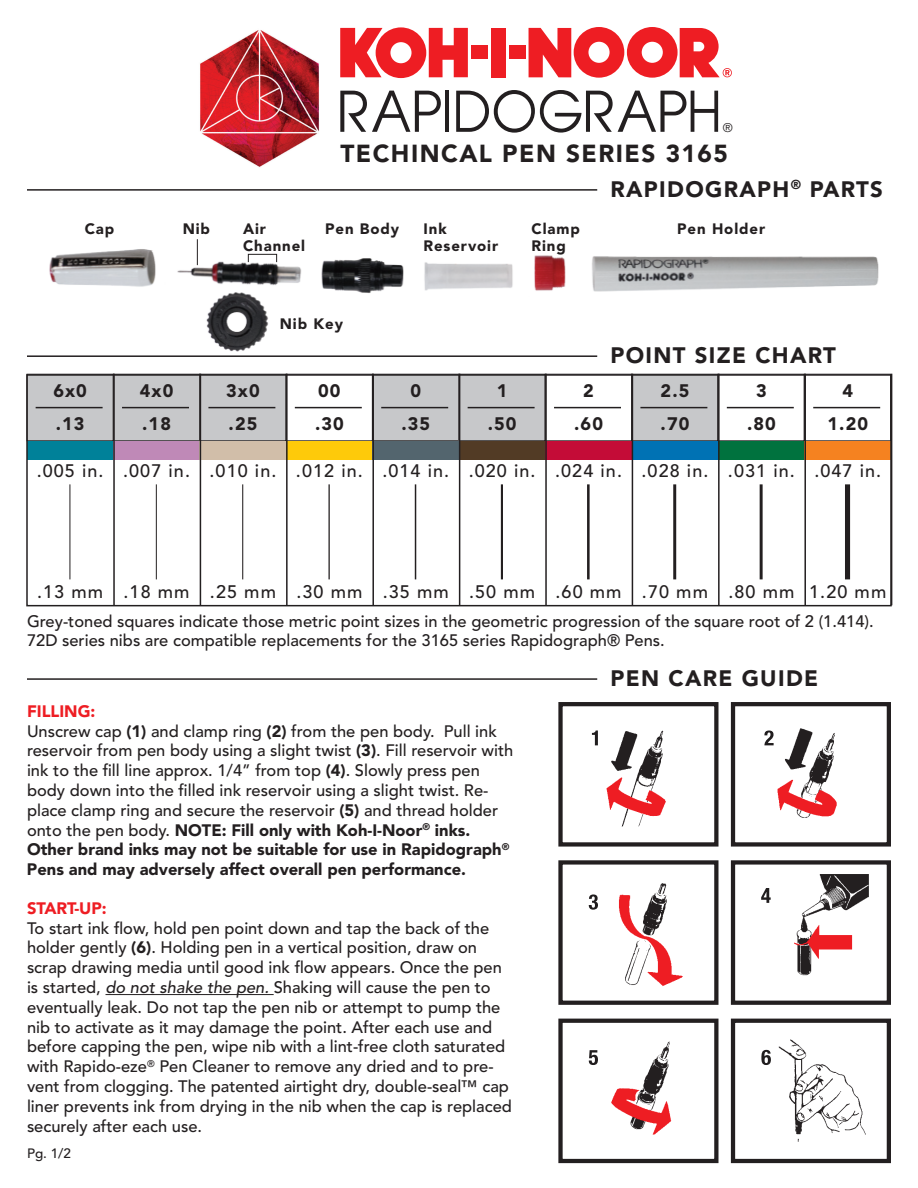
<style>
.page{position:relative;width:918px;height:1188px;background:#fff}
.page>*{position:absolute;margin:0;border:0;box-sizing:border-box;transform-origin:0 0}
.t1{font:53.55px "Abeatby Kai";letter-spacing:.035em;color:#231f20;scale:.95 1}
.t2{font:900 24.45px "Avenir";letter-spacing:.06em;color:#231f20}
.t3{font:900 22.2px "Avenir";letter-spacing:.06em;color:#231f20}
.t4{font:500 18px "Avenir";letter-spacing:.06em;color:#231f20}
.t5{font:900 18px/32.4px "Avenir";letter-spacing:.06em;color:#231f20}
.t6{font:500 16.5px/19.8px "Avenir";color:#231f20}
.t7{font:900 16.5px "Avenir";color:#ee1d23}
.t8{font:900 15px/16.5px "Avenir";letter-spacing:.06em;color:#231f20}
.t9{font:500 13.5px "Avenir";color:#231f20}
.t10{font:12.45px "Avenir";color:#231f20}
.s1{font-weight:900;color:#ee1d23}
.s2{font-weight:900}
.s3{font-style:italic}
</style>
<div class="page">
<div style="left:491px;top:28px;width:15px;height:49px;background:#ee1d23"></div>
<div style="left:471px;top:45px;width:17px;height:14px;background:#ee1d23"></div>
<div style="left:509px;top:45px;width:16px;height:14px;background:#ee1d23"></div>
<svg style="left:340px;top:27px;width:128px;height:51px"></svg>
<svg style="left:529px;top:27px;width:203px;height:51px"></svg>
<img style="left:49px;top:239px;width:830px;height:118px">
<svg style="left:197px;top:239px;width:1px;height:26px"></svg>
<div style="left:248px;top:254px;width:29px;height:8px;border:1px solid #231f20"></div>
<hr style="left:27px;top:189px;width:570px;height:2px;background:#231f20">
<hr style="left:27px;top:355px;width:570px;height:2px;background:#231f20">
<hr style="left:27px;top:678px;width:570px;height:2px;background:#231f20">
<div style="left:27px;top:374px;width:86px;height:67px;background:#c7c8ca"></div>
<div style="left:27px;top:374px;width:87px;height:67px;border:1px solid #231f20"></div>
<div style="left:113px;top:374px;width:87px;height:67px;background:#c7c8ca"></div>
<div style="left:113px;top:374px;width:87px;height:67px;border:1px solid #231f20"></div>
<div style="left:200px;top:374px;width:86px;height:67px;background:#c7c8ca"></div>
<div style="left:199px;top:374px;width:87px;height:67px;border:1px solid #231f20"></div>
<div style="left:372px;top:374px;width:87px;height:67px;background:#c7c8ca"></div>
<div style="left:372px;top:374px;width:87px;height:67px;border:1px solid #231f20"></div>
<div style="left:459px;top:374px;width:86px;height:67px;background:#c7c8ca"></div>
<div style="left:458px;top:374px;width:88px;height:67px;border:1px solid #231f20"></div>
<div style="left:632px;top:374px;width:86px;height:67px;background:#c7c8ca"></div>
<div style="left:631px;top:374px;width:87px;height:67px;border:1px solid #231f20"></div>
<hr style="left:36px;top:407px;width:67px;height:1px;background:#231f20">
<hr style="left:122px;top:407px;width:67px;height:1px;background:#231f20">
<hr style="left:208px;top:407px;width:67px;height:1px;background:#231f20">
<hr style="left:295px;top:407px;width:67px;height:1px;background:#231f20">
<hr style="left:381px;top:407px;width:67px;height:1px;background:#231f20">
<hr style="left:468px;top:407px;width:67px;height:1px;background:#231f20">
<hr style="left:554px;top:407px;width:67px;height:1px;background:#231f20">
<hr style="left:640px;top:407px;width:67px;height:1px;background:#231f20">
<hr style="left:727px;top:407px;width:67px;height:1px;background:#231f20">
<hr style="left:813px;top:407px;width:67px;height:1px;background:#231f20">
<div style="left:27px;top:441px;width:86px;height:19px;background:#008199"></div>
<div style="left:113px;top:441px;width:87px;height:19px;background:#bf89b7"></div>
<div style="left:200px;top:441px;width:86px;height:19px;background:#d1bea9"></div>
<div style="left:286px;top:441px;width:87px;height:19px;background:#feca0a"></div>
<div style="left:373px;top:441px;width:86px;height:19px;background:#53656e"></div>
<div style="left:459px;top:441px;width:86px;height:19px;background:#523b25"></div>
<div style="left:545px;top:441px;width:87px;height:19px;background:#c40c37"></div>
<div style="left:632px;top:441px;width:86px;height:19px;background:#0072b4"></div>
<div style="left:718px;top:441px;width:87px;height:19px;background:#00723e"></div>
<div style="left:805px;top:441px;width:86px;height:19px;background:#f58220"></div>
<hr style="left:113px;top:374px;width:2px;height:231px;background:#231f20">
<hr style="left:200px;top:374px;width:1px;height:231px;background:#231f20">
<hr style="left:286px;top:374px;width:2px;height:231px;background:#231f20">
<hr style="left:372px;top:374px;width:2px;height:231px;background:#231f20">
<hr style="left:459px;top:374px;width:1px;height:231px;background:#231f20">
<hr style="left:545px;top:374px;width:2px;height:231px;background:#231f20">
<hr style="left:632px;top:374px;width:1px;height:231px;background:#231f20">
<hr style="left:718px;top:374px;width:2px;height:231px;background:#231f20">
<hr style="left:804px;top:374px;width:2px;height:231px;background:#231f20">
<hr style="left:70px;top:484px;width:1px;height:95px;background:#231f20">
<hr style="left:156px;top:484px;width:1px;height:95px;background:#231f20">
<hr style="left:242px;top:484px;width:1px;height:95px;background:#231f20">
<hr style="left:328px;top:484px;width:2px;height:95px;background:#231f20">
<hr style="left:415px;top:484px;width:1px;height:95px;background:#231f20">
<hr style="left:501px;top:484px;width:2px;height:95px;background:#231f20">
<hr style="left:587px;top:484px;width:3px;height:95px;background:#231f20">
<hr style="left:673px;top:484px;width:3px;height:95px;background:#231f20">
<hr style="left:760px;top:484px;width:3px;height:95px;background:#231f20">
<div style="left:845px;top:484px;width:5px;height:95px;background:#231f20"></div>
<div style="left:26px;top:374px;width:866px;height:232px;border:2px solid #231f20"></div>
<hr style="left:106px;top:994px;width:168px;height:1px;background:#231f20">
<div style="left:558px;top:702px;width:160px;height:145px;border:4px solid #231f20"></div>
<div style="left:731px;top:702px;width:160px;height:145px;border:4px solid #231f20"></div>
<div style="left:558px;top:860px;width:160px;height:145px;border:4px solid #231f20"></div>
<div style="left:731px;top:860px;width:160px;height:145px;border:4px solid #231f20"></div>
<div style="left:558px;top:1019px;width:160px;height:144px;border:4px solid #231f20"></div>
<div style="left:731px;top:1019px;width:160px;height:144px;border:4px solid #231f20"></div>
<img style="left:591px;top:730px;width:75px;height:97px">
<img style="left:764px;top:728px;width:73px;height:90px">
<img style="left:588px;top:883px;width:95px;height:103px">
<img style="left:761px;top:874px;width:108px;height:102px">
<img style="left:761px;top:1039px;width:105px;height:103px">
<img style="left:588px;top:1041px;width:84px;height:94px">
<img style="left:200px;top:30px;width:119px;height:137px">
<h1 class="t1" style="left:340px;top:90px;width:404px">RAPIDOGRAPH</h1>
<p class="t10" style="left:723px;top:120px;width:11px">®</p>
<h2 class="t2" style="left:340px;top:139px;width:389px">TECHINCAL PEN SERIES 3165</h2>
<h3 class="t3" style="left:610px;top:176px;width:274px">RAPIDOGRAPH<sup>®</sup> PARTS</h3>
<p class="t8" style="left:85px;top:221px;width:31px">Cap</p>
<p class="t8" style="left:183px;top:221px;width:29px">Nib</p>
<p class="t8" style="left:243px;top:221px;width:64px">Air<br>Channel</p>
<p class="t8" style="left:325px;top:221px;width:76px">Pen Body</p>
<p class="t8" style="left:424px;top:221px;width:76px">Ink<br>Reservoir</p>
<p class="t8" style="left:532px;top:221px;width:50px">Clamp<br>Ring</p>
<p class="t8" style="left:677px;top:221px;width:89px">Pen Holder</p>
<p class="t8" style="left:280px;top:316px;width:65px">Nib Key</p>
<h3 class="t3" style="left:610px;top:342px;width:227px">POINT SIZE CHART</h3>
<p class="t5" style="left:53px;top:375px;width:35px">6x0 .13</p>
<p class="t5" style="left:140px;top:375px;width:35px">4x0 .18</p>
<p class="t5" style="left:226px;top:375px;width:35px">3x0 .25</p>
<p class="t5" style="left:315px;top:375px;width:30px">00 .30</p>
<p class="t5" style="left:401px;top:375px;width:30px;text-align:center">0 .35</p>
<p class="t5" style="left:488px;top:375px;width:30px;text-align:center">1 .50</p>
<p class="t5" style="left:574px;top:375px;width:30px;text-align:center">2 .60</p>
<p class="t5" style="left:661px;top:375px;width:30px">2.5 .70</p>
<p class="t5" style="left:747px;top:375px;width:30px;text-align:center">3 .80</p>
<p class="t5" style="left:828px;top:375px;width:42px;text-align:center">4<br>1.20</p>
<p class="t4" style="left:37px;top:460px;width:846px">.005 in. .007 in. .010 in. .012 in. .014 in. .020 in. .024 in. .028 in. .031 in. .047 in.</p>
<p class="t4" style="left:37px;top:581px;width:851px">.13 mm .18 mm .25 mm .30 mm .35 mm .50 mm .60 mm .70 mm .80 mm 1.20 mm</p>
<p class="t6" style="left:27px;top:611px;width:848px">Grey-toned squares indicate those metric point sizes in the geometric progression of the square root of 2 (1.414).<br>72D series nibs are compatible replacements for the 3165 series Rapidograph® Pens.</p>
<p class="t6" style="left:27px;top:702px;width:488px"><span class="s1">FILLING:<br></span>Unscrew cap <span class="s2">(1)</span> and clamp ring <span class="s2">(2)</span> from the pen body. Pull ink reservoir from pen body using a slight twist <span class="s2">(3)</span>. Fill reservoir with ink to the fill line approx. 1/4” from top <span class="s2">(4)</span>. Slowly press pen body down into the filled ink reservoir using a slight twist. Re&shy;place clamp ring and secure the reservoir <span class="s2">(5)</span> and thread holder onto the pen body. <span class="s2">NOTE: Fill only with Koh-I-Noor</span><sup>®</sup> <span class="s2">inks.<br>Other brand inks may not be suitable for use in Rapidograph</span><sup>® </sup><span class="s2">Pens and may adversely affect overall pen performance.</span></p>
<p class="t7" style="left:27px;top:898px;width:81px">START-UP:</p>
<p class="t6" style="left:27px;top:918px;width:487px">To start ink flow, hold pen point down and tap the back of the holder gently <span class="s2">(6)</span>. Holding pen in a vertical position, draw on scrap drawing media until good ink flow appears. Once the pen is started, <span class="s3">do not shake the pen.</span> Shaking will cause the pen to eventually leak. Do not tap the pen nib or attempt to pump the nib to activate as it may damage the point. After each use and before capping the pen, wipe nib with a lint-free cloth saturated with Rapido-eze<sup>®</sup> Pen Cleaner to remove any dried and to pre&shy;vent from clogging. The patented airtight dry, double-seal™ cap liner prevents ink from drying in the nib when the cap is replaced securely after each use.</p>
<p class="t9" style="left:27px;top:1145px;width:46px">Pg. 1/2</p>
<h3 class="t3" style="left:610px;top:665px;width:209px">PEN CARE GUIDE</h3>
</div>
